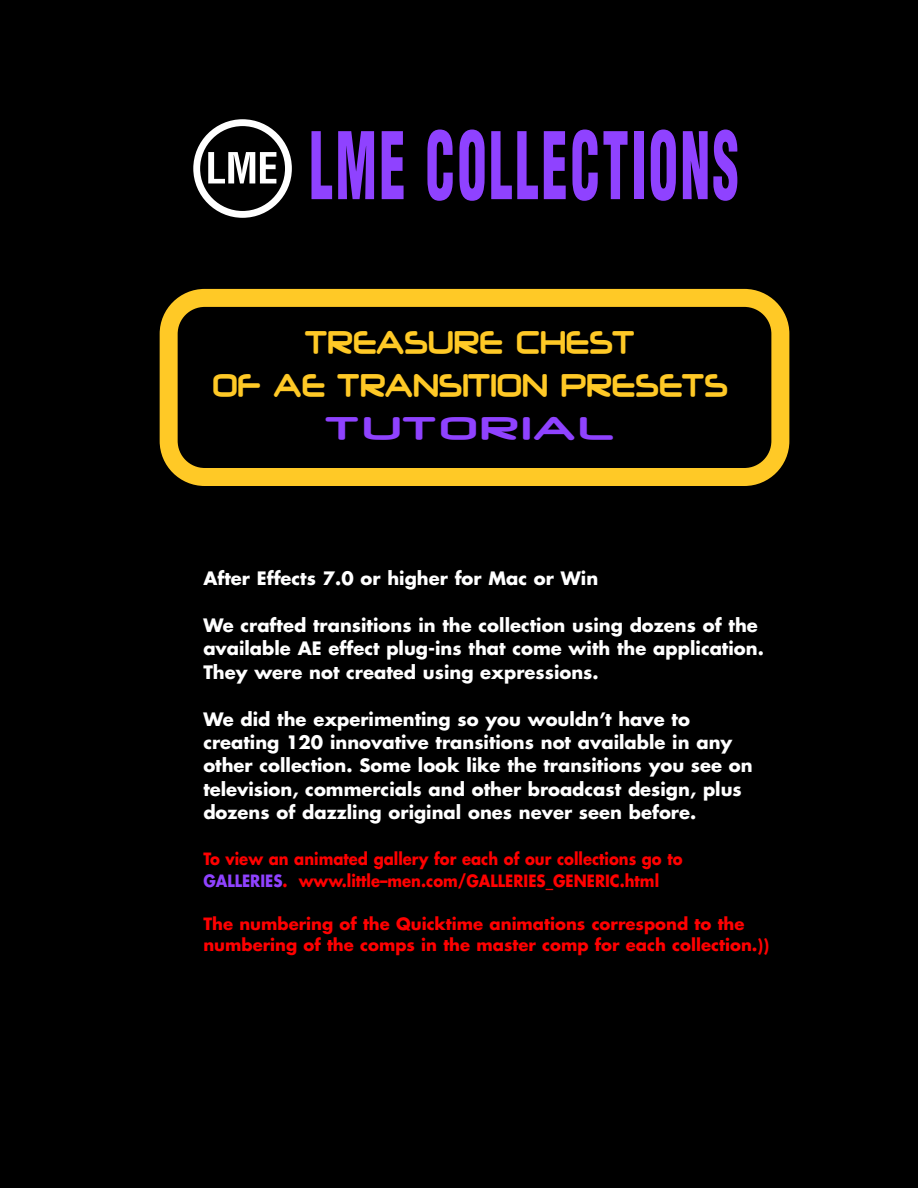
<style>
.page{position:relative;width:918px;height:1188px;background:#000}
.page>*{position:absolute;margin:0;border:0;box-sizing:border-box;transform-origin:0 0}
.t1{font:900 condensed 90.6px "Helvetica";letter-spacing:.05em;color:#8f42ff;scale:.58 1}
.t2{font:700 36px/43.2px "Neuropol";letter-spacing:.015em;color:#ffc926;text-align:center;scale:.85 1}
.t3{font:700 36px "Neuropol";letter-spacing:.08em;color:#8f42ff;scale:1.28 1}
.t4{font:700 18px/23.4px "Futura";color:#fff}
.t5{font:700 16.5px/21.5px "Futura";color:#f00}
.t6{font:700 16.5px/21.5px "Futura";color:#f00;scale:.9 1}
.s1{color:#8f42ff}
</style>
<div class="page">
<svg style="left:160px;top:289px;width:629px;height:197px"></svg>
<svg style="left:193px;top:119px;width:99px;height:99px"></svg>
<h1 class="t1" style="left:310px;top:115px;width:742px">LME COLLECTIONS</h1>
<h2 class="t2" style="left:212px;top:323px;width:608px">TREASURE CHEST<br>OF AE TRANSITION PRESETS</h2>
<h2 class="t3" style="left:326px;top:417px;width:226px">TUTORIAL</h2>
<p class="t4" style="left:203px;top:568px;width:396px">After Effects 7.0 or higher for Mac or Win</p>
<p class="t4" style="left:203px;top:615px;width:562px">We crafted transitions in the collection using dozens of the available AE effect plug-ins that come with the application.<br>They were not created using expressions.</p>
<p class="t4" style="left:203px;top:709px;width:551px">We did the experimenting so you wouldn’t have to creating 120 innovative transitions not available in any other collection. Some look like the transitions you see on television, commercials and other broadcast design, plus dozens of dazzling original ones never seen before.</p>
<p class="t6" style="left:203px;top:850px;width:534px">To view an animated gallery for each of our collections go to<br><span class="s1">GALLERIES</span>. www.little–men.com/GALLERIES_GENERIC.html</p>
<p class="t5" style="left:203px;top:914px;width:567px">The numbering of the Quicktime animations correspond to the numbering of the comps in the master comp for each collection.))</p>
</div>
